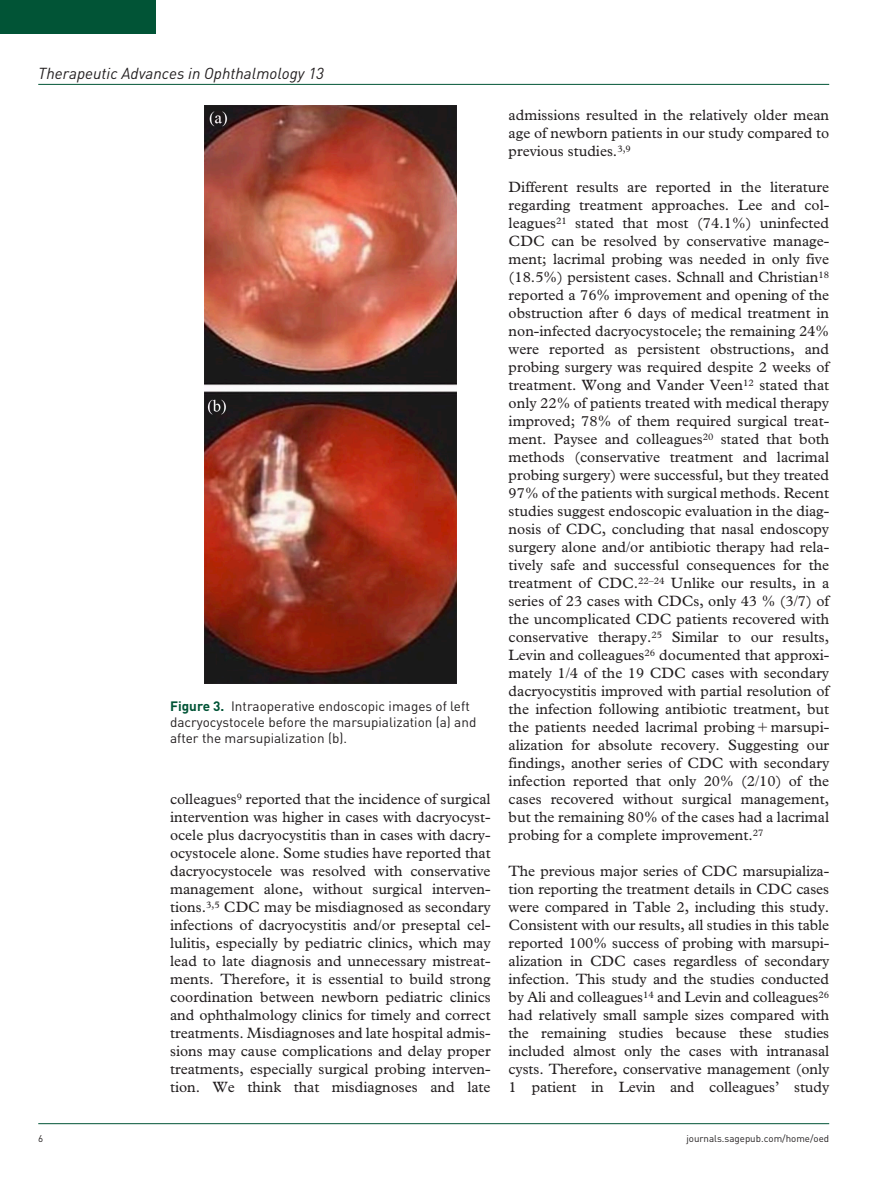
<style>
.page{position:relative;width:893px;height:1191px;background:#fff}
.page>*{position:absolute;margin:0;border:0;box-sizing:border-box;transform-origin:0 0}
.t1{font:italic 15.75px "DIN";color:#231f20}
.t2{font:15px/18px "Plantin Std";color:#231f20;text-align:justify}
.t3{font:13.5px/15.8px "DIN";color:#231f20}
.t4{font:9.75px "DIN";color:#231f20}
.s1{font-weight:700;color:#015436}
</style>
<div class="page">
<hr style="left:38px;top:84px;width:791px;height:1px;background:#015436">
<hr style="left:38px;top:1123px;width:791px;height:1px;background:#015436">
<div style="left:0;top:0;width:155px;height:34px;background:#015436"></div>
<img style="left:204px;top:106px;width:252px;height:577px">
<p class="t1" style="left:38px;top:63px;width:287px">Therapeutic Advances in Ophthalmology 13</p>
<p class="t3" style="left:170px;top:698px;width:308px"><span class="s1">Figure 3.</span> Intraoperative endoscopic images of left dacryocystocele before the marsupialization (a) and after the marsupialization (b).</p>
<p class="t2" style="left:170px;top:790px;width:322px">colleagues<sup>9</sup> reported that the incidence of surgical intervention was higher in cases with dacryocyst&shy;ocele plus dacryocystitis than in cases with dacry&shy;ocystocele alone. Some studies have reported that dacryocystocele was resolved with conservative management alone, without surgical interven&shy;tions.<sup>3,5</sup> CDC may be misdiagnosed as secondary infections of dacryocystitis and/or preseptal cel&shy;lulitis, especially by pediatric clinics, which may lead to late diagnosis and unnecessary mistreat&shy;ments. Therefore, it is essential to build strong coordination between newborn pediatric clinics and ophthalmology clinics for timely and correct treatments. Misdiagnoses and late hospital admis&shy;sions may cause complications and delay proper treatments, especially surgical probing interven&shy;tion. We think that misdiagnoses and late</p>
<p class="t2" style="left:509px;top:106px;width:322px">admissions resulted in the relatively older mean age of newborn patients in our study compared to previous studies.<sup>3,9</sup></p>
<p class="t2" style="left:509px;top:178px;width:322px">Different results are reported in the literature regarding treatment approaches. Lee and col&shy;leagues<sup>21</sup> stated that most (74.1%) uninfected CDC can be resolved by conservative manage&shy;ment; lacrimal probing was needed in only five (18.5%) persistent cases. Schnall and Christian<sup>18 </sup>reported a 76% improvement and opening of the obstruction after 6 days of medical treatment in non-infected dacryocystocele; the remaining 24% were reported as persistent obstructions, and probing surgery was required despite 2 weeks of treatment. Wong and Vander Veen<sup>12</sup> stated that only 22% of patients treated with medical therapy improved; 78% of them required surgical treat&shy;ment. Paysee and colleagues<sup>20</sup> stated that both methods (conservative treatment and lacrimal probing surgery) were successful, but they treated 97% of the patients with surgical methods. Recent studies suggest endoscopic evaluation in the diag&shy;nosis of CDC, concluding that nasal endoscopy surgery alone and/or antibiotic therapy had rela&shy;tively safe and successful consequences for the treatment of CDC.<sup>22–24</sup> Unlike our results, in a series of 23 cases with CDCs, only 43 % (3/7) of the uncomplicated CDC patients recovered with conservative therapy.<sup>25</sup> Similar to our results, Levin and colleagues<sup>26</sup> documented that approxi&shy;mately 1/4 of the 19 CDC cases with secondary dacryocystitis improved with partial resolution of the infection following antibiotic treatment, but the patients needed lacrimal probing marsupi&shy;alization for absolute recovery. Suggesting our findings, another series of CDC with secondary infection reported that only 20% (2/10) of the cases recovered without surgical management, but the remaining 80% of the cases had a lacrimal probing for a complete improvement.<sup>27</sup></p>
<p class="t2" style="left:509px;top:862px;width:322px">The previous major series of CDC marsupializa&shy;tion reporting the treatment details in CDC cases were compared in Table 2, including this study.<br>Consistent with our results, all studies in this table reported 100% success of probing with marsupi&shy;alization in CDC cases regardless of secondary infection. This study and the studies conducted by Ali and colleagues<sup>14</sup> and Levin and colleagues<sup>26 </sup>had relatively small sample sizes compared with the remaining studies because these studies included almost only the cases with intranasal cysts. Therefore, conservative management (only 1 patient in Levin and colleagues’ study</p>
<p class="t4" style="left:38px;top:1132px;width:7px">6</p>
<p class="t4" style="left:686px;top:1132px;width:144px">journals.sagepub.com/home/oed</p>
</div>
